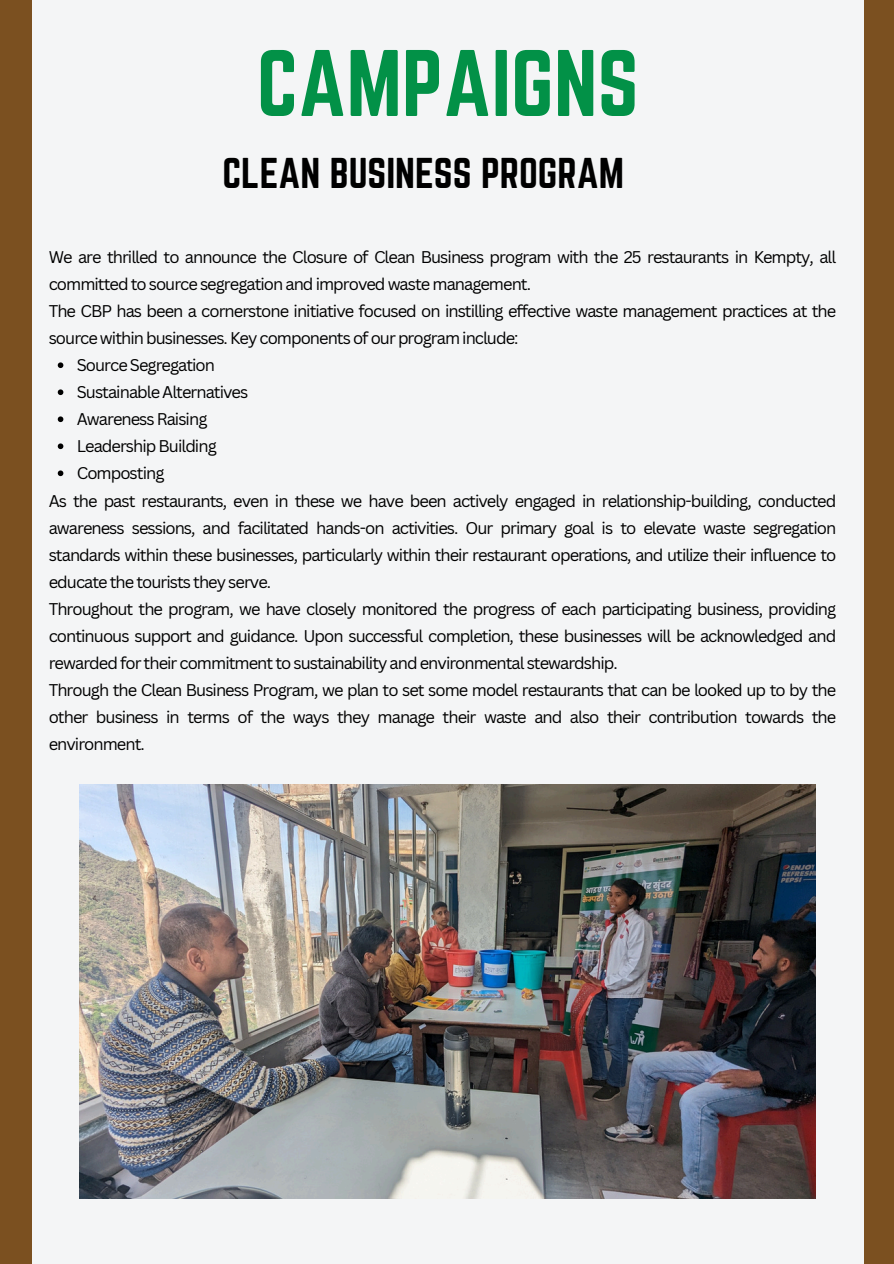
<style>
.page{position:relative;width:894px;height:1264px;background:#fff}
.page>*{position:absolute;margin:0;border:0;box-sizing:border-box;transform-origin:0 0}
.t1{font:82.5px "Norwester";color:#029147}
.t2{font:37.65px "Norwester";color:#000}
.t3{font:16.5px/27px "Canva Sans";letter-spacing:-.06em;color:#000;text-align:justify}
</style>
<div class="page">
<div style="left:0;top:0;width:893px;height:1263px;background:#f4f5f6"></div>
<div style="left:0;top:0;width:32px;height:1263px;background:#7b5020"></div>
<div style="left:863px;top:0;width:30px;height:1263px;background:#7b5020"></div>
<img style="left:80px;top:785px;width:735px;height:412px">
<svg style="left:58px;top:362px;width:5px;height:6px"></svg>
<svg style="left:58px;top:389px;width:5px;height:6px"></svg>
<svg style="left:58px;top:416px;width:5px;height:6px"></svg>
<svg style="left:58px;top:443px;width:5px;height:6px"></svg>
<svg style="left:58px;top:470px;width:5px;height:6px"></svg>
<p class="t1" style="left:257px;top:33px;width:383px">CAMPAIGNS</p>
<p class="t2" style="left:222px;top:150px;width:403px">CLEAN BUSINESS PROGRAM</p>
<h2 class="t3" style="left:49px;top:243px;width:788px">We are thrilled to announce the Closure of Clean Business program with the 25 restaurants in Kempty, all committed to source segregation and improved waste management.</h2>
<p class="t3" style="left:49px;top:297px;width:788px">The CBP has been a cornerstone initiative focused on instilling effective waste management practices at the source within businesses. Key components of our program include:</p>
<p class="t3" style="left:77px;top:351px;width:140px">Source Segregation</p>
<p class="t3" style="left:77px;top:378px;width:173px">Sustainable Alternatives</p>
<p class="t3" style="left:77px;top:405px;width:132px">Awareness Raising</p>
<p class="t3" style="left:77px;top:432px;width:141px">Leadership Building</p>
<p class="t3" style="left:77px;top:459px;width:89px">Composting</p>
<p class="t3" style="left:49px;top:486px;width:788px">As the past restaurants, even in these we have been actively engaged in relationship-building, conducted awareness sessions, and facilitated hands-on activities. Our primary goal is to elevate waste segregation standards within these businesses, particularly within their restaurant operations, and utilize their influence to educate the tourists they serve.</p>
<p class="t3" style="left:49px;top:594px;width:788px">Throughout the program, we have closely monitored the progress of each participating business, providing continuous support and guidance. Upon successful completion, these businesses will be acknowledged and rewarded for their commitment to sustainability and environmental stewardship.</p>
<p class="t3" style="left:49px;top:675px;width:788px">Through the Clean Business Program, we plan to set some model restaurants that can be looked up to by the other business in terms of the ways they manage their waste and also their contribution towards the environment.</p>
</div>
